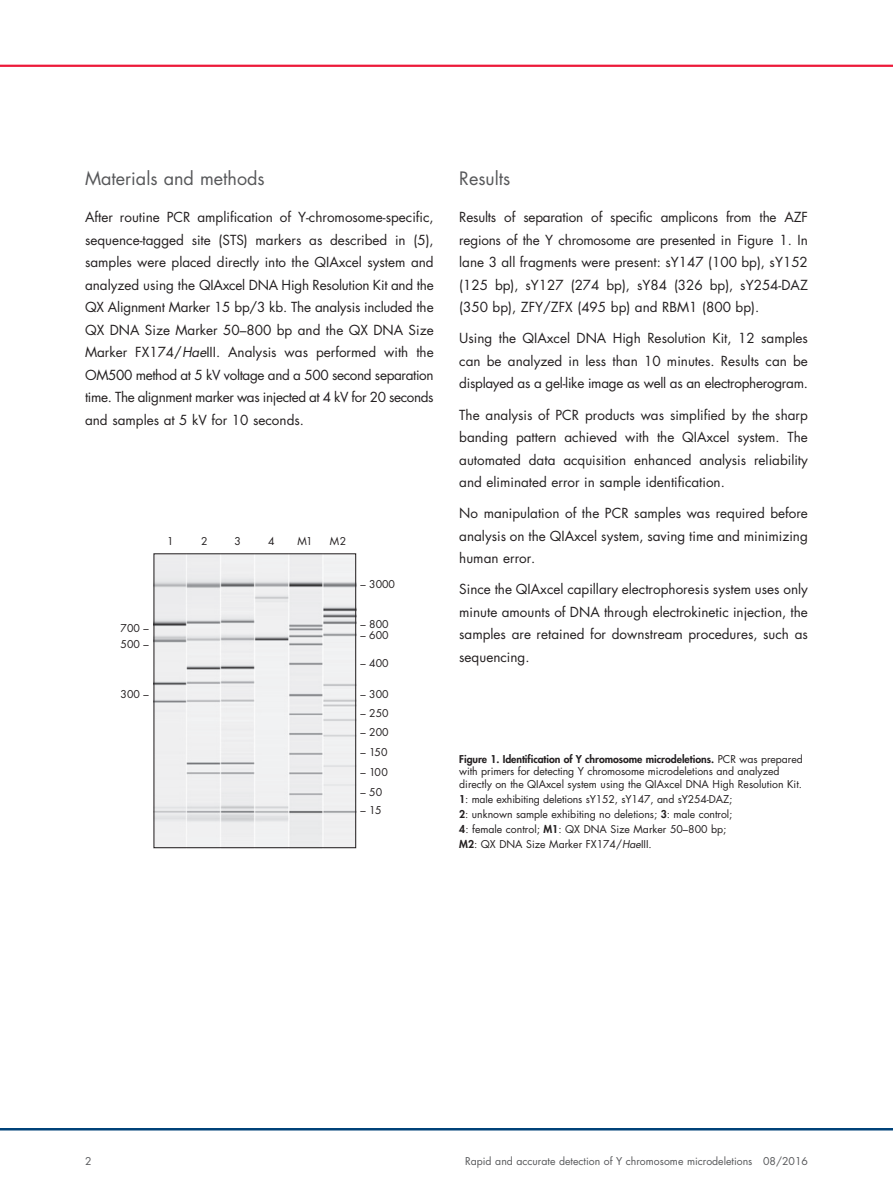
<style>
.page{position:relative;width:893px;height:1191px;background:#fff}
.page>*{position:absolute;margin:0;border:0;box-sizing:border-box;transform-origin:0 0}
.t1{font:18px "Futura Std";color:#57585a}
.t2{font:13.5px/22.5px "Futura Std";color:#231f20;text-align:justify}
.t3{font:10.5px/15px "Futura Std";letter-spacing:-.005em;color:#231f20}
.t4{font:10.5px "Futura Std";color:#57585a}
.s1{font-style:italic}
.s2{font-weight:800}
</style>
<div class="page">
<hr style="left:0;top:65px;width:893px;height:2px;background:#ed1a3a">
<hr style="left:0;top:1128px;width:893px;height:2px;background:#004279">
<img style="left:156px;top:555px;width:198px;height:291px">
<div style="left:154px;top:553px;width:202px;height:295px;border:1px solid #231f20"></div>
<h1 class="t1" style="left:85px;top:167px;width:181px">Materials and methods</h1>
<p class="t2" style="left:85px;top:206px;width:350px">After routine PCR amplification of Y-chromosome-specific, sequence-tagged site (STS) markers as described in (5), samples were placed directly into the QIAxcel system and analyzed using the QIAxcel DNA High Resolution Kit and the QX Alignment Marker 15 bp/3 kb. The analysis included the QX DNA Size Marker 50–800 bp and the QX DNA Size Marker FX174/<span class="s1">Hae</span>III. Analysis was performed with the OM500 method at 5 kV voltage and a 500 second separation time. The alignment marker was injected at 4 kV for 20 seconds and samples at 5 kV for 10 seconds.</p>
<p class="t3" style="left:121px;top:620px;width:30px;line-height:15.5px">700 –<br>500 –</p>
<p class="t3" style="left:121px;top:687px;width:30px">300 –</p>
<p class="t3" style="left:167px;top:534px;width:8px">1</p>
<p class="t3" style="left:201px;top:534px;width:8px">2</p>
<p class="t3" style="left:234px;top:534px;width:8px">3</p>
<p class="t3" style="left:268px;top:534px;width:8px">4</p>
<p class="t3" style="left:298px;top:534px;width:17px">M1</p>
<p class="t3" style="left:330px;top:534px;width:18px">M2</p>
<p class="t3" style="left:360px;top:577px;width:36px">– 3000</p>
<p class="t3" style="left:360px;top:617px;width:30px">– 800</p>
<p class="t3" style="left:360px;top:628px;width:30px">– 600</p>
<p class="t3" style="left:360px;top:656px;width:30px">– 400</p>
<p class="t3" style="left:360px;top:686px;width:30px">– 300</p>
<p class="t3" style="left:360px;top:705px;width:30px">– 250</p>
<p class="t3" style="left:360px;top:725px;width:30px">– 200</p>
<p class="t3" style="left:360px;top:744px;width:29px">– 150</p>
<p class="t3" style="left:360px;top:765px;width:29px">– 100</p>
<p class="t3" style="left:360px;top:785px;width:23px">– 50</p>
<p class="t3" style="left:360px;top:803px;width:23px">– 15</p>
<h1 class="t1" style="left:459px;top:167px;width:53px">Results</h1>
<p class="t2" style="left:459px;top:206px;width:350px">Results of separation of specific amplicons from the AZF regions of the Y chromosome are presented in Figure 1. In lane 3 all fragments were present: sY147 (100 bp), sY152 (125 bp), sY127 (274 bp), sY84 (326 bp), sY254-DAZ (350 bp), ZFY/ZFX (495 bp) and RBM1 (800 bp).</p>
<p class="t2" style="left:459px;top:327px;width:350px">Using the QIAxcel DNA High Resolution Kit, 12 samples can be analyzed in less than 10 minutes. Results can be displayed as a gel-like image as well as an electropherogram.</p>
<p class="t2" style="left:459px;top:403px;width:350px">The analysis of PCR products was simplified by the sharp banding pattern achieved with the QIAxcel system. The automated data acquisition enhanced analysis reliability and eliminated error in sample identification.</p>
<p class="t2" style="left:459px;top:502px;width:350px">No manipulation of the PCR samples was required before analysis on the QIAxcel system, saving time and minimizing human error.</p>
<p class="t2" style="left:459px;top:578px;width:350px">Since the QIAxcel capillary electrophoresis system uses only minute amounts of DNA through electrokinetic injection, the samples are retained for downstream procedures, such as sequencing.</p>
<p class="t3" style="left:459px;top:752px;width:345px;line-height:12.6px"><span class="s2">Figure 1. Identification of Y chromosome microdeletions.</span> PCR was prepared with primers for detecting Y chromosome microdeletions and analyzed directly on the QIAxcel system using the QIAxcel DNA High Resolution Kit.</p>
<p class="t3" style="left:459px;top:791px;width:275px"><span class="s2">1</span>: male exhibiting deletions sY152, sY147, and sY254-DAZ; <span class="s2">2</span>: unknown sample exhibiting no deletions; <span class="s2">3</span>: male control; <span class="s2">4</span>: female control; <span class="s2">M1</span>: QX DNA Size Marker 50–800 bp; <span class="s2">M2</span>: QX DNA Size Marker FX174/<span class="s1">Hae</span>III.</p>
<p class="t4" style="left:85px;top:1154px;width:8px">2</p>
<p class="t4" style="left:465px;top:1154px;width:344px">Rapid and accurate detection of Y chromosome microdeletions 08/2016</p>
</div>
